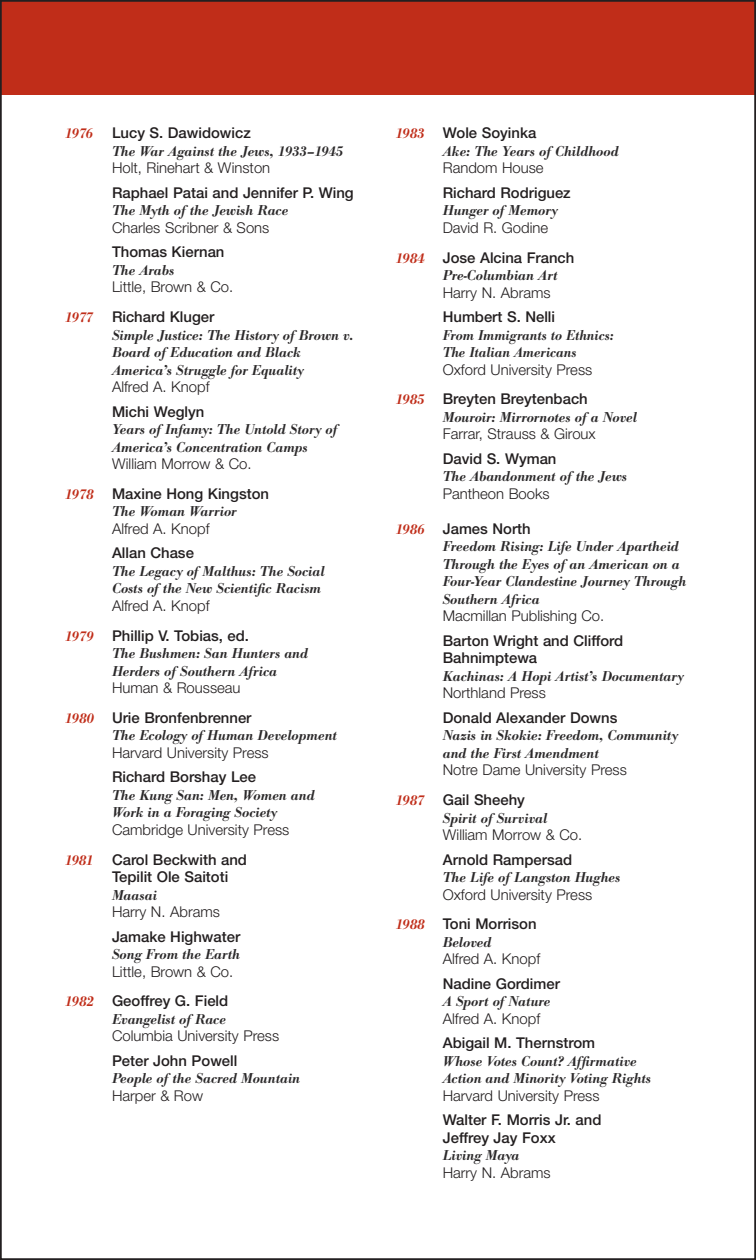
<style>
.page{position:relative;width:756px;height:1260px;background:#fff}
.page>*{position:absolute;margin:0;border:0;box-sizing:border-box;transform-origin:0 0}
.t1{font:italic 600 14.88px/17.5px "Bodoni Antiqua T";color:#2b292a}
.t2{font:500 14.88px/29.8px "Helvetica Neue";color:#231f20}
.t3{font:300 14.88px/29.8px "Helvetica Neue";color:#231f20}
.t4{font:italic 600 14.88px "Bodoni Antiqua T";letter-spacing:-.04em;color:#c02d19}
.s1{font-weight:300}
.s2{font-family:"Bodoni Antiqua T";font-weight:600;font-style:italic;color:#c02d19}
.s3{font-weight:500}
</style>
<div class="page">
<div style="left:0;top:0;width:756px;height:94px;background:#c02d19"></div>
<p class="t4" style="left:65px;top:128px;width:30px">1976</p>
<p class="t2" style="left:112px;top:120px;width:140px">Lucy S. Dawidowicz</p>
<p class="t1" style="left:112px;top:144px;width:233px">The War Against the Jews, 1933–1945</p>
<p class="t3" style="left:112px;top:155px;width:160px">Holt, Rinehart &amp; Winston</p>
<p class="t2" style="left:112px;top:179px;width:243px">Raphael Patai and Jennifer P. Wing</p>
<p class="t1" style="left:112px;top:204px;width:178px">The Myth of the Jewish Race</p>
<p class="t3" style="left:112px;top:214px;width:159px">Charles Scribner &amp; Sons</p>
<p class="t2" style="left:112px;top:239px;width:114px">Thomas Kiernan</p>
<p class="t1" style="left:112px;top:263px;width:64px">The Arabs</p>
<p class="t3" style="left:112px;top:274px;width:123px">Little, Brown &amp; Co.</p>
<p class="t4" style="left:65px;top:311px;width:30px">1977</p>
<p class="t2" style="left:112px;top:303px;width:104px">Richard Kluger</p>
<p class="t1" style="left:112px;top:328px;width:243px">Simple Justice: The History of Brown v.<br>Board of Education and Black<br>America’s Struggle for Equality</p>
<p class="t3" style="left:112px;top:373px;width:99px">Alfred A. Knopf</p>
<p class="t2" style="left:112px;top:398px;width:94px">Michi Weglyn</p>
<p class="t1" style="left:112px;top:423px;width:227px">Years of Infamy: The Untold Story of<br>America’s Concentration Camps</p>
<p class="t2" style="left:65px;top:450px;width:206px;text-indent:47px"><span class="s1">William Morrow &amp; Co.<br></span><span class="s2">1978</span> Maxine Hong Kingston</p>
<p class="t1" style="left:112px;top:505px;width:126px">The Woman Warrior</p>
<p class="t3" style="left:112px;top:515px;width:99px">Alfred A. Knopf</p>
<p class="t2" style="left:112px;top:540px;width:83px">Allan Chase</p>
<p class="t1" style="left:112px;top:564px;width:214px">The Legacy of Malthus: The Social<br>Costs of the New Scientific Racism</p>
<p class="t2" style="left:65px;top:592px;width:186px;text-align:center"><span class="s1">Alfred A. Knopf<br></span><span class="s2">1979</span> Phillip V. Tobias, ed.</p>
<p class="t1" style="left:112px;top:647px;width:198px">The Bushmen: San Hunters and<br>Herders of Southern Africa</p>
<p class="t2" style="left:65px;top:674px;width:188px;text-indent:47px"><span class="s1">Human &amp; Rousseau<br></span><span class="s2">1980</span> Urie Bronfenbrenner</p>
<p class="t1" style="left:112px;top:729px;width:226px">The Ecology of Human Development</p>
<p class="t3" style="left:112px;top:739px;width:158px">Harvard University Press</p>
<p class="t2" style="left:112px;top:764px;width:146px">Richard Borshay Lee</p>
<p class="t1" style="left:112px;top:788px;width:204px">The Kung San: Men, Women and<br>Work in a Foraging Society</p>
<p class="t3" style="left:112px;top:816px;width:179px">Cambridge University Press</p>
<p class="t4" style="left:65px;top:854px;width:30px">1981</p>
<p class="t2" style="left:112px;top:852px;width:137px;line-height:17.5px">Carol Beckwith and<br>Tepilit Ole Saitoti</p>
<p class="t1" style="left:112px;top:888px;width:46px">Maasai</p>
<p class="t3" style="left:112px;top:898px;width:109px">Harry N. Abrams</p>
<p class="t2" style="left:112px;top:923px;width:130px">Jamake Highwater</p>
<p class="t1" style="left:112px;top:948px;width:130px">Song From the Earth</p>
<p class="t3" style="left:65px;top:958px;width:170px;text-indent:47px">Little, Brown &amp; Co.<br><span class="s2">1982</span> <span class="s3">Geoffrey G. Field</span></p>
<p class="t1" style="left:112px;top:1012px;width:116px">Evangelist of Race</p>
<p class="t3" style="left:112px;top:1023px;width:169px">Columbia University Press</p>
<p class="t2" style="left:112px;top:1047px;width:127px">Peter John Powell</p>
<p class="t1" style="left:112px;top:1072px;width:190px">People of the Sacred Mountain</p>
<p class="t3" style="left:112px;top:1082px;width:93px">Harper &amp; Row</p>
<p class="t2" style="left:396px;top:120px;width:142px"><span class="s2">1983</span> Wole Soyinka</p>
<p class="t1" style="left:443px;top:144px;width:177px">Ake: The Years of Childhood</p>
<p class="t3" style="left:443px;top:155px;width:102px">Random House</p>
<p class="t2" style="left:443px;top:179px;width:129px">Richard Rodriguez</p>
<p class="t1" style="left:443px;top:204px;width:117px">Hunger of Memory</p>
<p class="t2" style="left:396px;top:214px;width:180px;text-indent:47px"><span class="s1">David R. Godine<br></span><span class="s2">1984</span> Jose Alcina Franch</p>
<p class="t1" style="left:443px;top:269px;width:116px">Pre-Columbian Art</p>
<p class="t3" style="left:443px;top:279px;width:109px">Harry N. Abrams</p>
<p class="t2" style="left:443px;top:303px;width:114px">Humbert S. Nelli</p>
<p class="t1" style="left:443px;top:328px;width:173px">From Immigrants to Ethnics:<br>The Italian Americans</p>
<p class="t3" style="left:395px;top:356px;width:198px;text-indent:47px">Oxford University Press<br><span class="s2">1985</span> <span class="s3">Breyten Breytenbach</span></p>
<p class="t1" style="left:443px;top:410px;width:196px">Mouroir: Mirrornotes of a Novel</p>
<p class="t3" style="left:443px;top:421px;width:155px">Farrar, Strauss &amp; Giroux</p>
<p class="t2" style="left:443px;top:445px;width:115px">David S. Wyman</p>
<p class="t1" style="left:443px;top:470px;width:186px">The Abandonment of the Jews</p>
<p class="t3" style="left:443px;top:480px;width:109px">Pantheon Books</p>
<p class="t2" style="left:395px;top:515px;width:137px"><span class="s2">1986</span> James North</p>
<p class="t1" style="left:443px;top:540px;width:245px">Freedom Rising: Life Under Apartheid<br>Through the Eyes of an American on a<br>Four-Year Clandestine Journey Through<br>Southern Africa</p>
<p class="t3" style="left:443px;top:603px;width:163px">Macmillan Publishing Co.</p>
<p class="t2" style="left:443px;top:633px;width:182px;line-height:17.5px">Barton Wright and Clifford<br>Bahnimptewa</p>
<p class="t1" style="left:443px;top:669px;width:243px">Kachinas: A Hopi Artist’s Documentary</p>
<p class="t3" style="left:443px;top:680px;width:105px">Northland Press</p>
<p class="t2" style="left:443px;top:704px;width:176px">Donald Alexander Downs</p>
<p class="t1" style="left:443px;top:729px;width:237px">Nazis in Skokie: Freedom, Community and the First Amendment</p>
<p class="t3" style="left:395px;top:757px;width:233px;text-indent:47px">Notre Dame University Press<br><span class="s2">1987</span> <span class="s3">Gail Sheehy</span></p>
<p class="t1" style="left:443px;top:811px;width:106px">Spirit of Survival</p>
<p class="t3" style="left:443px;top:821px;width:141px">William Morrow &amp; Co.</p>
<p class="t2" style="left:443px;top:846px;width:131px">Arnold Rampersad</p>
<p class="t1" style="left:443px;top:871px;width:179px">The Life of Langston Hughes</p>
<p class="t3" style="left:395px;top:881px;width:198px;text-indent:47px">Oxford University Press<br><span class="s2">1988</span> <span class="s3">Toni Morrison</span></p>
<p class="t1" style="left:443px;top:935px;width:50px">Beloved</p>
<p class="t3" style="left:443px;top:946px;width:99px">Alfred A. Knopf</p>
<p class="t2" style="left:443px;top:970px;width:119px">Nadine Gordimer</p>
<p class="t1" style="left:443px;top:995px;width:109px">A Sport of Nature</p>
<p class="t3" style="left:443px;top:1005px;width:99px">Alfred A. Knopf</p>
<p class="t2" style="left:443px;top:1030px;width:154px">Abigail M. Thernstrom</p>
<p class="t1" style="left:443px;top:1054px;width:210px">Whose Votes Count? Affirmative<br>Action and Minority Voting Rights</p>
<p class="t3" style="left:443px;top:1082px;width:158px">Harvard University Press</p>
<p class="t2" style="left:443px;top:1113px;width:160px;line-height:17.5px">Walter F. Morris Jr. and<br>Jeffrey Jay Foxx</p>
<p class="t1" style="left:443px;top:1149px;width:78px">Living Maya</p>
<p class="t3" style="left:443px;top:1159px;width:109px">Harry N. Abrams</p>
</div>
